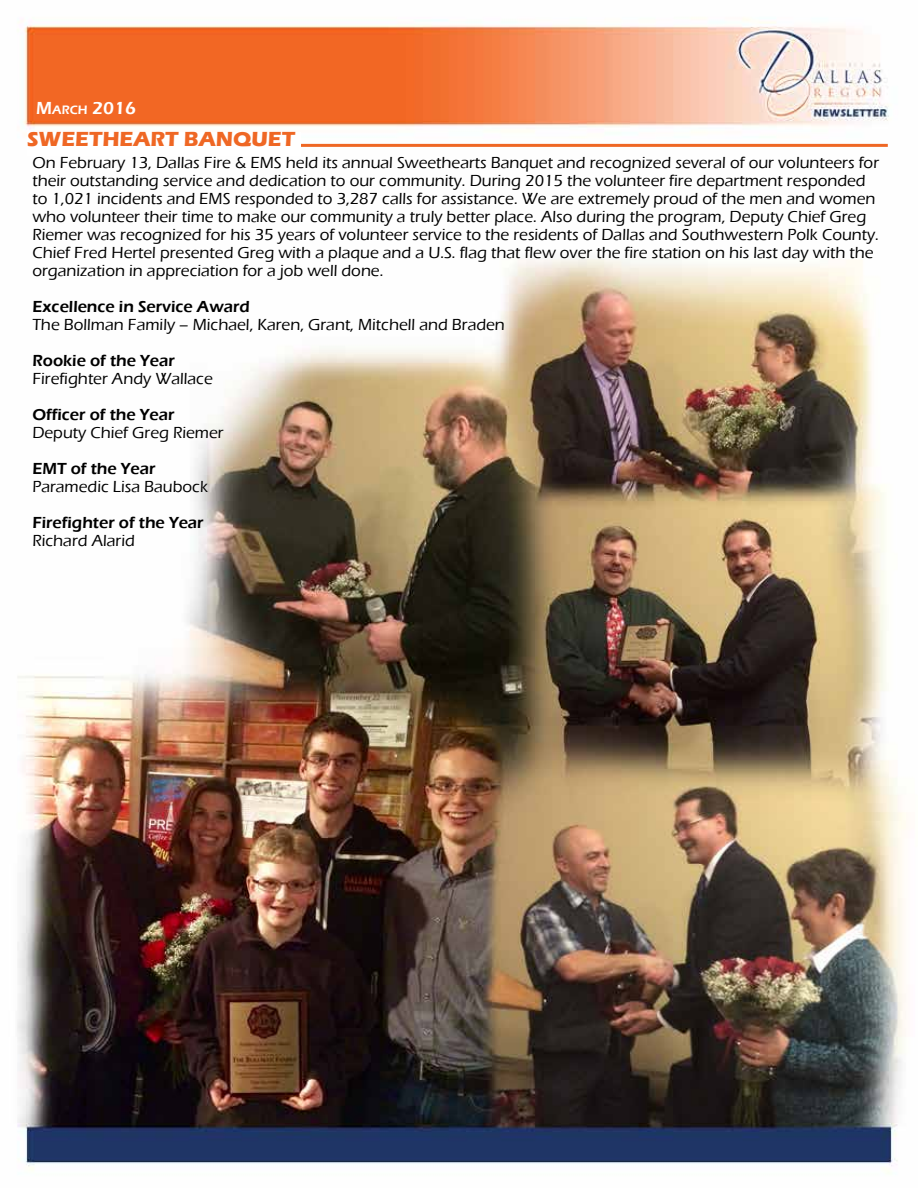
<style>
.page{position:relative;width:918px;height:1188px;background:#fff}
.page>*{position:absolute;margin:0;border:0;box-sizing:border-box;transform-origin:0 0}
.t1{font:700 21px "Eras ITC";color:#ef6724}
.t2{font:600 18px "Eras ITC";color:#fff}
.t3{font:500 16.5px/18px "Eras ITC";color:#000}
.t4{font:600 16.5px "Eras ITC";color:#000}
.s1{font-size:12.6px}
</style>
<div class="page">
<img style="left:17px;top:18px;width:890px;height:1155px">
<hr style="left:223px;top:144px;width:665px;height:3px;background:#ef6724">
<div style="left:27px;top:132px;width:273px;height:24px;background:#fff"></div>
<p class="t2" style="left:36px;top:98px;width:101px">M<span class="s1">ARCH</span> 2016</p>
<p class="t1" style="left:27px;top:127px;width:270px">SWEETHEART BANQUET</p>
<p class="t3" style="left:32px;top:154px;width:848px">On February 13, Dallas Fire &amp; EMS held its annual Sweethearts Banquet and recognized several of our volunteers for their outstanding service and dedication to our community. During 2015 the volunteer fire department responded to 1,021 incidents and EMS responded to 3,287 calls for assistance. We are extremely proud of the men and women who volunteer their time to make our community a truly better place. Also during the program, Deputy Chief Greg Riemer was recognized for his 35 years of volunteer service to the residents of Dallas and Southwestern Polk County.<br>Chief Fred Hertel presented Greg with a plaque and a U.S. flag that flew over the fire station on his last day with the organization in appreciation for a job well done.</p>
<p class="t4" style="left:32px;top:297px;width:219px">Excellence in Service Award</p>
<p class="t3" style="left:32px;top:316px;width:474px">The Bollman Family – Michael, Karen, Grant, Mitchell and Braden</p>
<p class="t4" style="left:32px;top:351px;width:144px">Rookie of the Year</p>
<p class="t3" style="left:32px;top:370px;width:182px">Firefighter Andy Wallace</p>
<p class="t4" style="left:32px;top:405px;width:144px">Officer of the Year</p>
<p class="t3" style="left:32px;top:424px;width:193px">Deputy Chief Greg Riemer</p>
<p class="t4" style="left:32px;top:459px;width:125px">EMT of the Year</p>
<p class="t3" style="left:32px;top:478px;width:177px">Paramedic Lisa Baubock</p>
<p class="t4" style="left:32px;top:513px;width:173px">Firefighter of the Year</p>
<p class="t3" style="left:32px;top:532px;width:104px">Richard Alarid</p>
</div>
